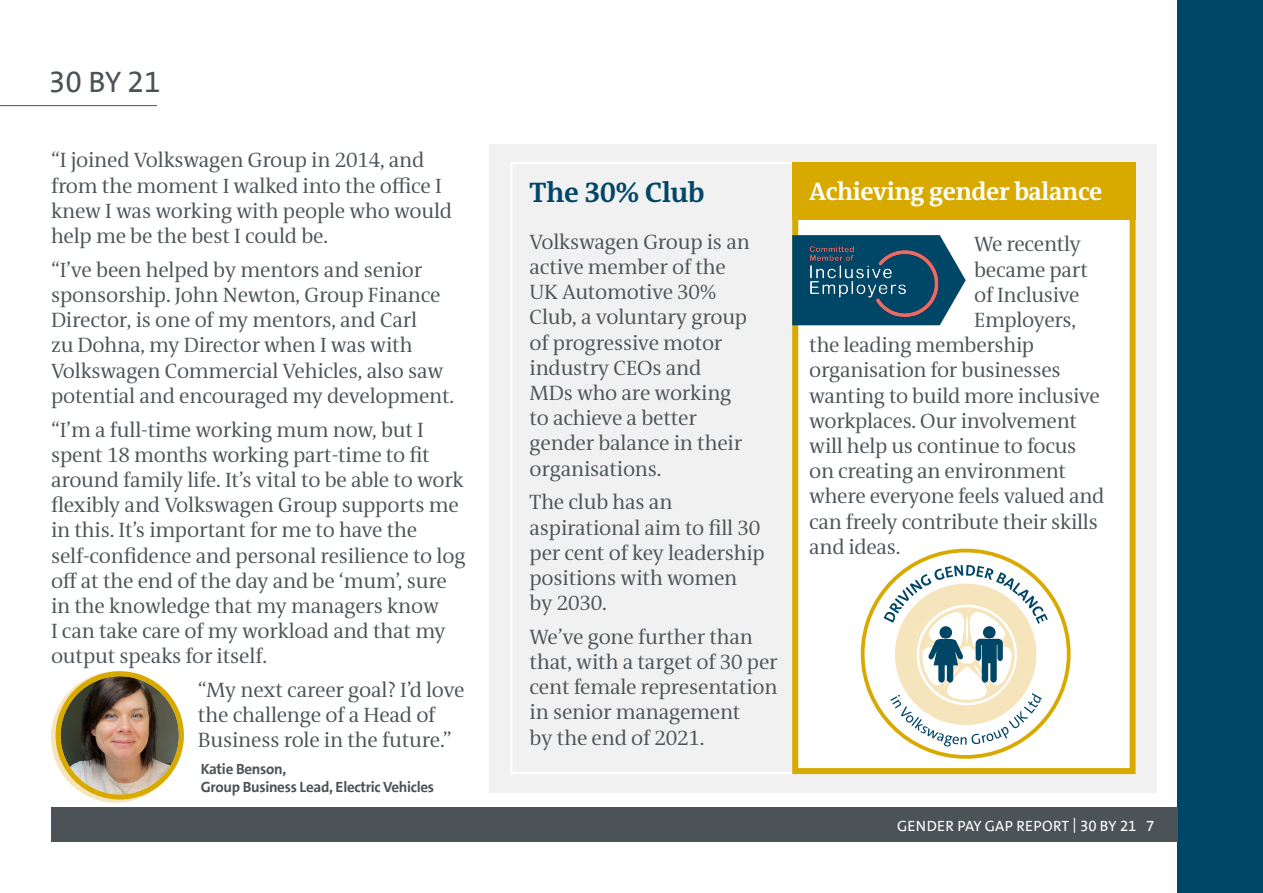
<style>
.page{position:relative;width:1263px;height:893px;background:#fff}
.page>*{position:absolute;margin:0;border:0;box-sizing:border-box;transform-origin:0 0}
.t1{font:30px "VWAG The Sans";color:#4c5356}
.t2{font:700 28.5px "VWAG The Antiqua";letter-spacing:-.01em;color:#004666}
.t3{font:700 25.5px "VWAG The Antiqua";letter-spacing:-.02em;color:#fff}
.t4{font:21px/25.2px "VWAG The Antiqua";letter-spacing:-.01em;color:#4c5356}
.t5{font:700 15px/18px "VWAG The Sans";letter-spacing:-.02em;color:#4c5356}
.t6{font:15px "VWAG The Sans";letter-spacing:.02em;color:#fff}
</style>
<div class="page">
<div style="left:1178px;top:0;width:85px;height:893px;background:#004666"></div>
<div style="left:489px;top:144px;width:668px;height:648px;background:#f1f1f1"></div>
<div style="left:51px;top:808px;width:1127px;height:34px;background:#4c5356"></div>
<hr style="left:0;top:105px;width:157px;height:1px;background:#4c5356">
<svg style="left:51px;top:671px;width:130px;height:132px;background:#e5c65d"></svg>
<img style="left:61px;top:676px;width:118px;height:118px;border-radius:59px">
<div style="left:56px;top:671px;width:128px;height:128px;border:5px solid #d8aa00;border-radius:50%"></div>
<div style="left:792px;top:162px;width:343px;height:612px;background:#fff;border:6px solid #d8aa00"></div>
<div style="left:792px;top:162px;width:343px;height:58px;background:#d8aa00"></div>
<svg style="left:861px;top:549px;width:209px;height:210px"></svg>
<svg style="left:792px;top:235px;width:174px;height:90px"></svg>
<img style="left:801px;top:244px;width:141px;height:75px">
<h1 class="t1" style="left:49px;top:62px;width:113px">30 BY 21</h1>
<p class="t4" style="left:51px;top:148px;width:403px">“I joined Volkswagen Group in 2014, and from the moment I walked into the office I knew I was working with people who would help me be the best I could be.</p>
<p class="t4" style="left:51px;top:257px;width:405px">“I’ve been helped by mentors and senior sponsorship. John Newton, Group Finance Director, is one of my mentors, and Carl<br>zu Dohna, my Director when I was with Volkswagen Commercial Vehicles, also saw potential and encouraged my development.</p>
<p class="t4" style="left:51px;top:417px;width:416px">“I’m a full-time working mum now, but I spent 18 months working part-time to fit around family life. It’s vital to be able to work flexibly and Volkswagen Group supports me in this. It’s important for me to have the self-confidence and personal resilience to log off at the end of the day and be ‘mum’, sure in the knowledge that my managers know<br>I can take care of my workload and that my output speaks for itself.</p>
<p class="t4" style="left:198px;top:677px;width:268px">“My next career goal? I’d love the challenge of a Head of<br>Business role in the future.”</p>
<p class="t5" style="left:201px;top:760px;width:235px">Katie Benson,<br>Group Business Lead, Electric Vehicles</p>
<h2 class="t2" style="left:529px;top:174px;width:177px">The 30% Club</h2>
<p class="t4" style="left:529px;top:229px;width:222px">Volkswagen Group is an active member of the<br>UK Automotive 30%<br>Club, a voluntary group of progressive motor industry CEOs and<br>MDs who are working to achieve a better gender balance in their organisations.</p>
<p class="t4" style="left:529px;top:490px;width:237px">The club has an aspirational aim to fill 30 per cent of key leadership positions with women by 2030.</p>
<p class="t4" style="left:529px;top:624px;width:250px">We’ve gone further than that, with a target of 30 per cent female representation in senior management<br>by the end of 2021.</p>
<p class="t3" style="left:809px;top:175px;width:295px">Achieving gender balance</p>
<p class="t4" style="left:974px;top:232px;width:108px">We recently</p>
<p class="t4" style="left:974px;top:257px;width:115px">became part</p>
<p class="t4" style="left:974px;top:282px;width:107px">of Inclusive</p>
<p class="t4" style="left:974px;top:307px;width:103px">Employers,</p>
<p class="t4" style="left:809px;top:333px;width:226px">the leading membership</p>
<p class="t4" style="left:809px;top:358px;width:253px">organisation for businesses</p>
<p class="t4" style="left:809px;top:383px;width:292px">wanting to build more inclusive</p>
<p class="t4" style="left:809px;top:408px;width:269px">workplaces. Our involvement</p>
<p class="t4" style="left:809px;top:433px;width:269px">will help us continue to focus</p>
<p class="t4" style="left:809px;top:459px;width:258px">on creating an environment</p>
<p class="t4" style="left:809px;top:484px;width:297px">where everyone feels valued and</p>
<p class="t4" style="left:809px;top:509px;width:290px">can freely contribute their skills</p>
<p class="t4" style="left:809px;top:534px;width:93px">and ideas.</p>
<p class="t6" style="left:897px;top:816px;width:259px">GENDER PAY GAP REPORT | 30 BY 21 7</p>
</div>
